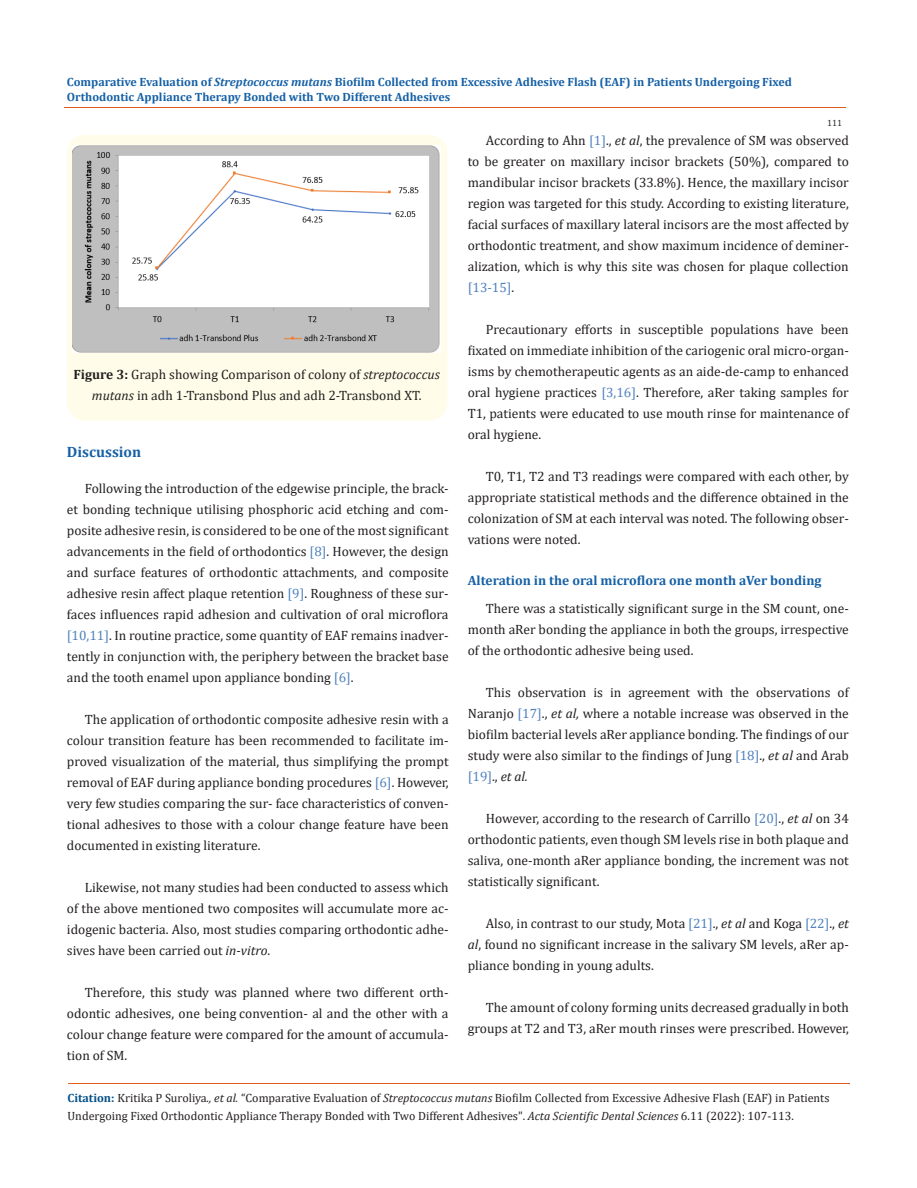
<style>
.page{position:relative;width:917px;height:1188px;background:#fff}
.page>*{position:absolute;margin:0;border:0;box-sizing:border-box;transform-origin:0 0}
.List_Paragraph{font:700 15px "Cambria";color:#1560a6}
.Body_Text{font:13.5px/21px "Cambria";color:#231f20;text-align:justify}
.Heading_1{font:700 13.5px "Cambria";color:#1560a6}
.t1{font:12px/18px "Cambria";color:#231f20}
.t2{font:700 12px/15px "Cambria";color:#1560a6}
.t3{font:9px "Cambria";color:#231f20}
.s1{font-style:italic}
.s2{font-weight:700}
.s3{color:#4f81bd}
.s4{font-weight:700;color:#035089}
</style>
<div class="page">
<div style="left:67px;top:135px;width:380px;height:286px;background:#fffde9;border-radius:18px"></div>
<img style="left:72px;top:145px;width:369px;height:207px">
<hr style="left:64px;top:108px;width:781px;height:1px;background:#e05d1a">
<hr style="left:68px;top:1084px;width:781px;height:1px;background:#e05d1a">
<p class="t2" style="left:67px;top:74px;width:726px">Comparative Evaluation of <span class="s1">Streptococcus mutans</span> Biofilm Collected from Excessive Adhesive Flash (EAF) in Patients Undergoing Fixed<br>Orthodontic Appliance Therapy Bonded with Two Different Adhesives</p>
<p class="t3" style="left:827px;top:118px;width:16px">111</p>
<p class="Body_Text" style="left:73px;top:364px;width:368px;text-align:center"><span class="s2">Figure 3:</span> Graph showing Comparison of colony of <span class="s1">streptococcus mutans</span> in adh 1-Transbond Plus and adh 2-Transbond XT.</p>
<p class="List_Paragraph" style="left:67px;top:441px;width:76px">Discussion</p>
<p class="Body_Text" style="left:67px;top:477px;width:383px;text-indent:18px">Following the introduction of the edgewise principle, the brack&shy;et bonding technique utilising phosphoric acid etching and com&shy;posite adhesive resin, is considered to be one of the most significant advancements in the field of orthodontics <span class="s3">[8]</span>. However, the design and surface features of orthodontic attachments, and composite adhesive resin affect plaque retention <span class="s3">[9]</span>. Roughness of these sur&shy;faces influences rapid adhesion and cultivation of oral microflora <span class="s3">[10,11]</span>. In routine practice, some quantity of EAF remains inadver&shy;tently in conjunction with, the periphery between the bracket base and the tooth enamel upon appliance bonding <span class="s3">[6]</span>.</p>
<p class="Body_Text" style="left:67px;top:708px;width:383px;text-indent:18px">The application of orthodontic composite adhesive resin with a colour transition feature has been recommended to facilitate im&shy;proved visualization of the material, thus simplifying the prompt removal of EAF during appliance bonding procedures <span class="s3">[6]</span>. However, very few studies comparing the sur- face characteristics of conven&shy;tional adhesives to those with a colour change feature have been documented in existing literature.</p>
<p class="Body_Text" style="left:67px;top:876px;width:383px;text-indent:18px">Likewise, not many studies had been conducted to assess which of the above mentioned two composites will accumulate more ac&shy;idogenic bacteria. Also, most studies comparing orthodontic adhe&shy;sives have been carried out <span class="s1">in-vitro</span>.</p>
<p class="Body_Text" style="left:67px;top:981px;width:383px;text-indent:18px">Therefore, this study was planned where two different orth&shy;odontic adhesives, one being convention- al and the other with a colour change feature were compared for the amount of accumula&shy;tion of SM.</p>
<p class="Body_Text" style="left:468px;top:130px;width:382px;text-indent:18px">According to Ahn <span class="s3">[1]</span>., <span class="s1">et al</span>, the prevalence of SM was observed to be greater on maxillary incisor brackets (50%), compared to mandibular incisor brackets (33.8%). Hence, the maxillary incisor region was targeted for this study. According to existing literature, facial surfaces of maxillary lateral incisors are the most affected by orthodontic treatment, and show maximum incidence of deminer&shy;alization, which is why this site was chosen for plaque collection <span class="s3">[13-15]</span>.</p>
<p class="Body_Text" style="left:468px;top:319px;width:382px;text-indent:18px">Precautionary efforts in susceptible populations have been fixated on immediate inhibition of the cariogenic oral micro-organ&shy;isms by chemotherapeutic agents as an aide-de-camp to enhanced oral hygiene practices <span class="s3">[3,16]</span>. Therefore, aRer taking samples for T1, patients were educated to use mouth rinse for maintenance of oral hygiene.</p>
<p class="Body_Text" style="left:468px;top:466px;width:382px;text-indent:18px">T0, T1, T2 and T3 readings were compared with each other, by appropriate statistical methods and the difference obtained in the colonization of SM at each interval was noted. The following obser&shy;vations were noted.</p>
<p class="Heading_1" style="left:468px;top:571px;width:355px">Alteration in the oral microflora one month aVer bonding</p>
<p class="Body_Text" style="left:468px;top:598px;width:382px;text-indent:18px">There was a statistically significant surge in the SM count, one&shy;month aRer bonding the appliance in both the groups, irrespective of the orthodontic adhesive being used.</p>
<p class="Body_Text" style="left:468px;top:682px;width:382px;text-indent:18px">This observation is in agreement with the observations of Naranjo <span class="s3">[17]</span>., <span class="s1">et al,</span> where a notable increase was observed in the biofilm bacterial levels aRer appliance bonding. The findings of our study were also similar to the findings of Jung <span class="s3">[18]</span>., <span class="s1">et al</span> and Arab <span class="s3">[19]</span>., <span class="s1">et al.</span></p>
<p class="Body_Text" style="left:468px;top:808px;width:382px;text-indent:18px">However, according to the research of Carrillo <span class="s3">[20]</span>., <span class="s1">et al</span> on 34 orthodontic patients, even though SM levels rise in both plaque and saliva, one-month aRer appliance bonding, the increment was not statistically significant.</p>
<p class="Body_Text" style="left:468px;top:913px;width:382px;text-indent:18px">Also, in contrast to our study, Mota <span class="s3">[21]</span>., <span class="s1">et al</span> and Koga <span class="s3">[22]</span>., <span class="s1">et al</span>, found no significant increase in the salivary SM levels, aRer ap&shy;pliance bonding in young adults.</p>
<p class="Body_Text" style="left:468px;top:997px;width:382px;text-align:right">The amount of colony forming units decreased gradually in both groups at T2 and T3, aRer mouth rinses were prescribed. However,</p>
<p class="t1" style="left:68px;top:1089px;width:763px"><span class="s4">Citation:</span> Kritika P Suroliya<span class="s1">., et al.</span> “Comparative Evaluation of <span class="s1">Streptococcus mutans</span> Biofilm Collected from Excessive Adhesive Flash (EAF) in Patients<br>Undergoing Fixed Orthodontic Appliance Therapy Bonded with Two Different Adhesives". <span class="s1">Acta Scientific Dental Sciences</span> 6.11 (2022): 107-113.</p>
</div>
